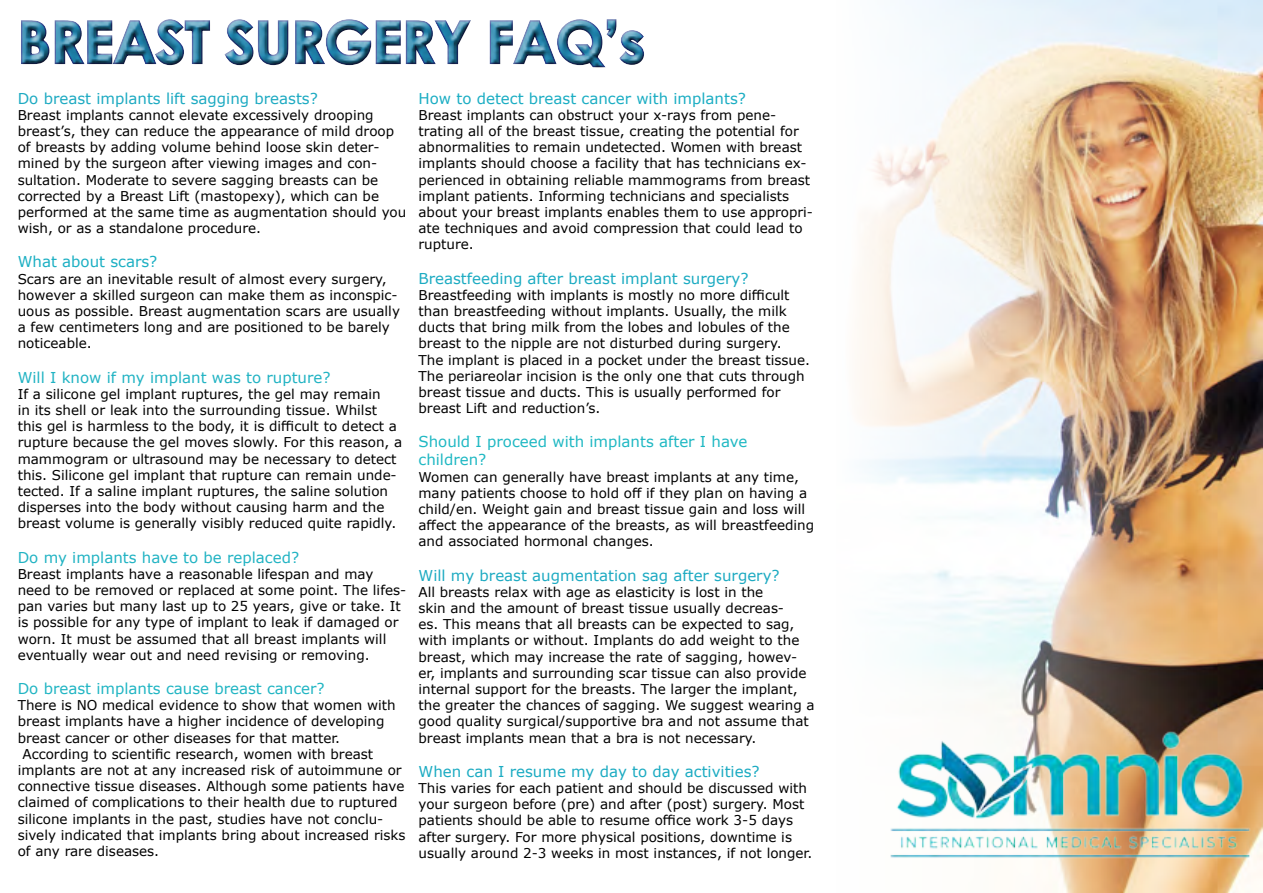
<style>
.page{position:relative;width:1263px;height:893px;background:#fff}
.page>*{position:absolute;margin:0;border:0;box-sizing:border-box;transform-origin:0 0}
.t1{font:700 57px "Century Gothic";color:#1e84ae}
.t2{font:15px "Verdana";color:#1daac2}
.t3{font:15px "Verdana";color:#1babc2}
.t4{font:15px "Verdana";color:#21b3c3}
.t5{font:15px/18px "Verdana";color:#1fb8c3}
.t6{font:15px "Verdana";color:#1aadc3}
.t7{font:15px "Verdana";color:#20b5c3}
.t8{font:15px "Verdana";color:#1bafc3}
.t9{font:13.5px/16.2px "Verdana";color:#000}
</style>
<div class="page">
<img style="left:857px;top:0;width:405px;height:893px">
<div style="left:9px;top:11px;width:647px;height:69px;background:#000;opacity:.75"></div>
<img style="left:881px;top:730px;width:375px;height:137px">
<h1 class="t1" style="left:18px;top:-1px;width:628px">BREAST SURGERY FAQ’s</h1>
<p class="t2" style="left:18px;top:88px;width:302px">Do breast implants lift sagging breasts?</p>
<p class="t9" style="left:18px;top:107px;width:390px">Breast implants cannot elevate excessively drooping breast’s, they can reduce the appearance of mild droop of breasts by adding volume behind loose skin deter&shy;mined by the surgeon after viewing images and con&shy;sultation. Moderate to severe sagging breasts can be corrected by a Breast Lift (mastopexy), which can be performed at the same time as augmentation should you wish, or as a standalone procedure.</p>
<p class="t8" style="left:18px;top:252px;width:141px">What about scars?</p>
<p class="t9" style="left:18px;top:270px;width:384px">Scars are an inevitable result of almost every surgery, however a skilled surgeon can make them as inconspic&shy;uous as possible. Breast augmentation scars are usually a few centimeters long and are positioned to be barely noticeable.</p>
<p class="t4" style="left:18px;top:367px;width:314px">Will I know if my implant was to rupture?</p>
<p class="t9" style="left:18px;top:386px;width:386px">If a silicone gel implant ruptures, the gel may remain<br>in its shell or leak into the surrounding tissue. Whilst this gel is harmless to the body, it is difficult to detect a rupture because the gel moves slowly. For this reason, a mammogram or ultrasound may be necessary to detect this. Silicone gel implant that rupture can remain unde&shy;tected. If a saline implant ruptures, the saline solution disperses into the body without causing harm and the breast volume is generally visibly reduced quite rapidly.</p>
<p class="t4" style="left:18px;top:547px;width:283px">Do my implants have to be replaced?</p>
<p class="t9" style="left:18px;top:566px;width:390px">Breast implants have a reasonable lifespan and may need to be removed or replaced at some point. The lifes&shy;pan varies but many last up to 25 years, give or take. It is possible for any type of implant to leak if damaged or worn. It must be assumed that all breast implants will eventually wear out and need revising or removing.</p>
<p class="t7" style="left:18px;top:678px;width:309px">Do breast implants cause breast cancer?</p>
<p class="t9" style="left:18px;top:697px;width:380px">There is NO medical evidence to show that women with</p>
<p class="t9" style="left:18px;top:713px;width:368px">breast implants have a higher incidence of developing</p>
<p class="t9" style="left:18px;top:729px;width:324px">breast cancer or other diseases for that matter.</p>
<p class="t9" style="left:22px;top:746px;width:352px">According to scientific research, women with breast</p>
<p class="t9" style="left:18px;top:762px;width:385px">implants are not at any increased risk of autoimmune or</p>
<p class="t9" style="left:18px;top:778px;width:388px">connective tissue diseases. Although some patients have</p>
<p class="t9" style="left:18px;top:794px;width:381px">claimed of complications to their health due to ruptured</p>
<p class="t9" style="left:18px;top:810px;width:367px">silicone implants in the past, studies have not conclu-</p>
<p class="t9" style="left:18px;top:827px;width:389px">sively indicated that implants bring about increased risks</p>
<p class="t9" style="left:18px;top:843px;width:143px">of any rare diseases.</p>
<p class="t6" style="left:418px;top:88px;width:329px">How to detect breast cancer with implants?</p>
<p class="t9" style="left:418px;top:107px;width:396px">Breast implants can obstruct your x-rays from pene&shy;trating all of the breast tissue, creating the potential for abnormalities to remain undetected. Women with breast implants should choose a facility that has technicians ex&shy;perienced in obtaining reliable mammograms from breast implant patients. Informing technicians and specialists about your breast implants enables them to use appropri&shy;ate techniques and avoid compression that could lead to rupture.</p>
<p class="t3" style="left:418px;top:268px;width:331px">Breastfeeding after breast implant surgery?</p>
<p class="t9" style="left:418px;top:287px;width:393px">Breastfeeding with implants is mostly no more difficult than breastfeeding without implants. Usually, the milk ducts that bring milk from the lobes and lobules of the breast to the nipple are not disturbed during surgery.<br>The implant is placed in a pocket under the breast tissue.<br>The periareolar incision is the only one that cuts through breast tissue and ducts. This is usually performed for breast Lift and reduction’s.</p>
<p class="t5" style="left:418px;top:433px;width:331px">Should I proceed with implants after I have children?</p>
<p class="t9" style="left:418px;top:468px;width:397px">Women can generally have breast implants at any time, many patients choose to hold off if they plan on having a child/en. Weight gain and breast tissue gain and loss will affect the appearance of the breasts, as will breastfeeding and associated hormonal changes.</p>
<p class="t2" style="left:418px;top:565px;width:363px">Will my breast augmentation sag after surgery?</p>
<p class="t9" style="left:418px;top:584px;width:398px">All breasts relax with age as elasticity is lost in the<br>skin and the amount of breast tissue usually decreas-<br>es. This means that all breasts can be expected to sag, with implants or without. Implants do add weight to the breast, which may increase the rate of sagging, howev&shy;er, implants and surrounding scar tissue can also provide internal support for the breasts. The larger the implant, the greater the chances of sagging. We suggest wearing a good quality surgical/supportive bra and not assume that breast implants mean that a bra is not necessary.</p>
<p class="t3" style="left:418px;top:761px;width:343px">When can I resume my day to day activities?</p>
<p class="t9" style="left:418px;top:780px;width:395px">This varies for each patient and should be discussed with your surgeon before (pre) and after (post) surgery. Most patients should be able to resume office work 3-5 days after surgery. For more physical positions, downtime is usually around 2-3 weeks in most instances, if not longer.</p>
</div>
